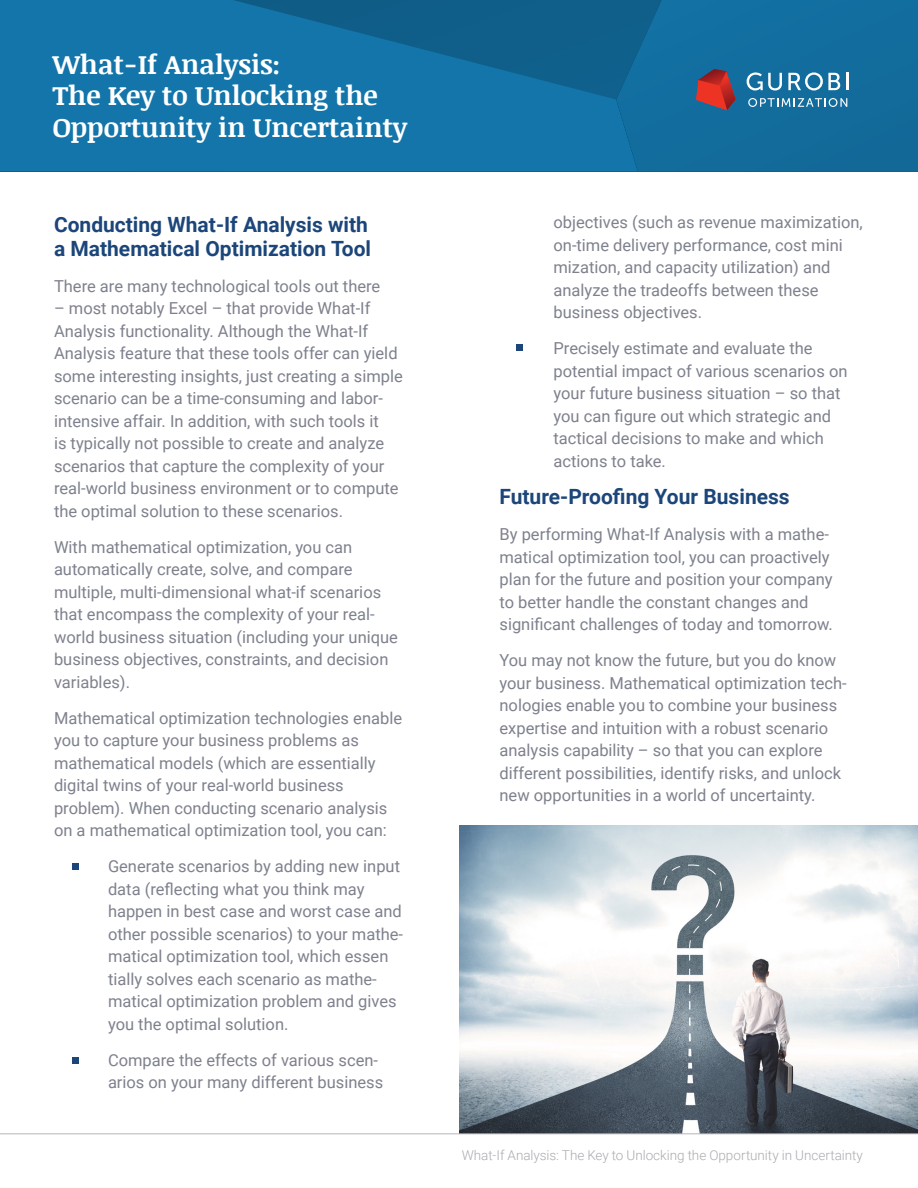
<style>
.page{position:relative;width:918px;height:1188px;background:#fff}
.page>*{position:absolute;margin:0;border:0;box-sizing:border-box;transform-origin:0 0}
.t1{font:700 27px/31.5px "Noticia Text";color:#fff}
.Body_Grey_NEW{font:700 21px/24px "Roboto";color:#1c4679}
.Body_Grey_NEW-2{font:16.5px/22.5px "Roboto";color:#7e818d}
.t2{font:300 13.5px "Roboto";letter-spacing:-.005em;color:#abaab2}
</style>
<div class="page">
<img style="left:459px;top:825px;width:459px;height:309px">
<svg style="left:0;top:0;width:616px;height:171px;background:#1270a3"></svg>
<div style="left:616px;top:0;width:302px;height:171px;background:#126c9d"></div>
<svg style="left:747px;top:72px;width:35px;height:18px"></svg>
<svg style="left:788px;top:72px;width:52px;height:18px"></svg>
<svg style="left:846px;top:73px;width:2px;height:17px"></svg>
<svg style="left:748px;top:98px;width:99px;height:9px"></svg>
<svg style="left:696px;top:69px;width:40px;height:41px;background:#953f47"></svg>
<hr style="left:0;top:1134px;width:918px;height:1px;background:#b6b5bc">
<div style="left:72px;top:863px;width:7px;height:7px;background:#1c4679"></div>
<div style="left:72px;top:1057px;width:7px;height:7px;background:#1c4679"></div>
<div style="left:516px;top:345px;width:7px;height:6px;background:#1c4679"></div>
<p class="t1" style="left:52px;top:48px;width:357px">What-If Analysis:<br>The Key to Unlocking the<br>Opportunity in Uncertainty</p>
<p class="Body_Grey_NEW" style="left:54px;top:212px;width:319px">Conducting What-If Analysis with a Mathematical Optimization Tool</p>
<p class="Body_Grey_NEW-2" style="left:54px;top:274px;width:328px">There are many technological tools out there</p>
<p class="Body_Grey_NEW-2" style="left:54px;top:297px;width:350px">– most notably Excel – that provide What-If Analysis functionality. Although the What-If Analysis feature that these tools offer can yield some interesting insights, just creating a simple scenario can be a time-consuming and labor&shy;intensive affair. In addition, with such tools it<br>is typically not possible to create and analyze scenarios that capture the complexity of your real-world business environment or to compute the optimal solution to these scenarios.</p>
<p class="Body_Grey_NEW-2" style="left:54px;top:535px;width:346px">With mathematical optimization, you can automatically create, solve, and compare multiple, multi-dimensional what-if scenarios that encompass the complexity of your real&shy;world business situation (including your unique business objectives, constraints, and decision variables).</p>
<p class="Body_Grey_NEW-2" style="left:54px;top:706px;width:350px">Mathematical optimization technologies enable you to capture your business problems as mathematical models (which are essentially digital twins of your real-world business problem). When conducting scenario analysis on a mathematical optimization tool, you can:</p>
<p class="Body_Grey_NEW-2" style="left:108px;top:855px;width:297px">Generate scenarios by adding new input data (reflecting what you think may happen in best case and worst case and other possible scenarios) to your mathe&shy;matical optimization tool, which essen tially solves each scenario as mathe&shy;matical optimization problem and gives you the optimal solution.</p>
<p class="Body_Grey_NEW-2" style="left:108px;top:1048px;width:277px">Compare the effects of various scen&shy;arios on your many different business</p>
<p class="Body_Grey_NEW-2" style="left:554px;top:211px;width:311px">objectives (such as revenue maximization, on-time delivery performance, cost mini mization, and capacity utilization) and analyze the tradeoffs between these business objectives.</p>
<p class="Body_Grey_NEW-2" style="left:554px;top:337px;width:296px">Precisely estimate and evaluate the potential impact of various scenarios on your future business situation – so that you can figure out which strategic and tactical decisions to make and which actions to take.</p>
<p class="Body_Grey_NEW" style="left:500px;top:484px;width:292px">Future-Proofing Your Business</p>
<p class="Body_Grey_NEW-2" style="left:500px;top:523px;width:335px">By performing What-If Analysis with a mathe&shy;matical optimization tool, you can proactively plan for the future and position your company to better handle the constant changes and significant challenges of today and tomorrow.</p>
<p class="Body_Grey_NEW-2" style="left:500px;top:649px;width:349px">You may not know the future, but you do know your business. Mathematical optimization tech&shy;nologies enable you to combine your business expertise and intuition with a robust scenario analysis capability – so that you can explore different possibilities, identify risks, and unlock new opportunities in a world of uncertainty.</p>
<p class="t2" style="left:462px;top:1146px;width:403px">What-If Analysis: The Key to Unlocking the Opportunity in Uncertainty</p>
</div>
